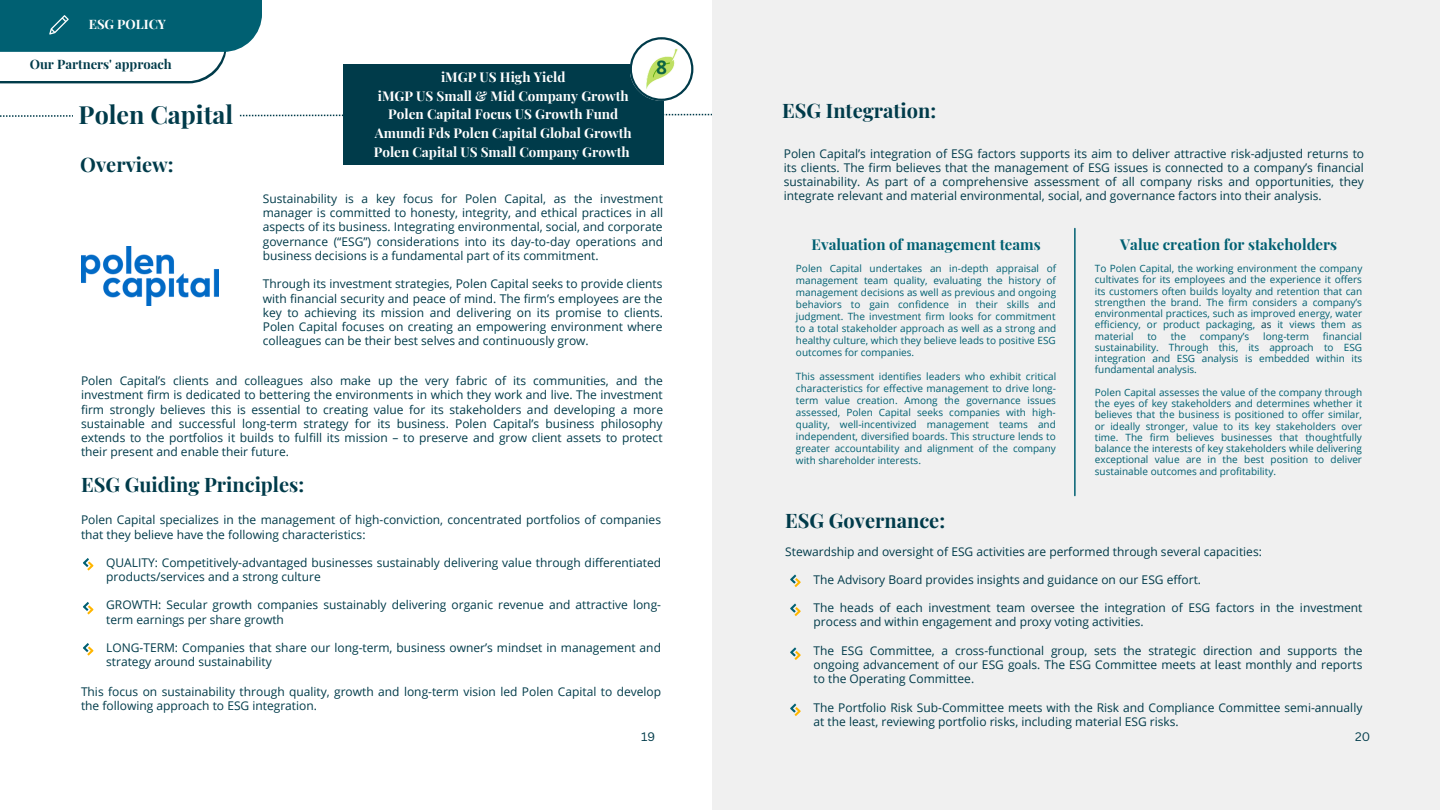
<style>
.page{position:relative;width:1440px;height:810px;background:#fff}
.page>*{position:absolute;margin:0;border:0;box-sizing:border-box;transform-origin:0 0}
.t1{font:700 25px "Playfair Display";color:#003b4a}
.t2{font:700 20px "Playfair Display";color:#003b4a}
.t3{font:700 15px "Playfair Display";color:#006072}
.t4{font:700 13.5px "Playfair Display";color:#fff}
.t5{font:700 13px "Playfair Display";color:#003b4a}
.t6{font:700 13px "Playfair Display";color:#fff}
.t7{font:12px/14.2px "Open Sans";color:#003b4a}
.t8{font:12px "Canva Sans";color:#003b4a}
.t9{font:10px/11.2px "Open Sans";color:#006072;text-align:justify}
.s1{color:#003b4a}
</style>
<div class="page">
<svg style="left:83px;top:558px;width:11px;height:13px"></svg>
<svg style="left:83px;top:602px;width:11px;height:13px"></svg>
<svg style="left:83px;top:643px;width:11px;height:13px"></svg>
<img style="left:82px;top:246px;width:137px;height:59px">
<svg style="left:0;top:114px;width:712px;height:3px"></svg>
<div style="left:712px;top:1px;width:728px;height:809px;background:#f0f0f0"></div>
<svg style="left:790px;top:574px;width:11px;height:13px"></svg>
<svg style="left:790px;top:647px;width:11px;height:13px"></svg>
<svg style="left:790px;top:703px;width:11px;height:13px"></svg>
<svg style="left:790px;top:604px;width:11px;height:12px"></svg>
<hr style="left:1074px;top:229px;width:2px;height:267px;background:#006072">
<svg style="left:0;top:52px;width:226px;height:31px"></svg>
<div style="left:0;top:0;width:225px;height:81px;background:#fff"></div>
<div style="left:0;top:0;width:262px;height:52px;background:#006072"></div>
<svg style="left:49px;top:15px;width:20px;height:20px"></svg>
<div style="left:343px;top:64px;width:320px;height:101px;background:#003b4a"></div>
<div style="left:73px;top:91px;width:166px;height:47px;background:#fff"></div>
<img style="left:630px;top:37px;width:64px;height:74px">
<p class="t6" style="left:89px;top:15px;width:79px">ESG POLICY</p>
<p class="t5" style="left:30px;top:55px;width:144px">Our Partners' approach</p>
<p class="t1" style="left:79px;top:97px;width:156px">Polen Capital</p>
<p class="t2" style="left:80px;top:150px;width:95px">Overview:</p>
<p class="t4" style="left:441px;top:67px;width:126px">iMGP US High Yield</p>
<p class="t4" style="left:378px;top:86px;width:253px">iMGP US Small &amp; Mid Company Growth</p>
<p class="t4" style="left:388px;top:105px;width:231px">Polen Capital Focus US Growth Fund</p>
<p class="t4" style="left:375px;top:124px;width:258px">Amundi Fds Polen Capital Global Growth</p>
<p class="t4" style="left:374px;top:142px;width:257px">Polen Capital US Small Company Growth</p>
<p class="t7" style="left:263px;top:191px;width:402px;text-align:justify">Sustainability is a key focus for Polen Capital, as the investment manager is committed to honesty, integrity, and ethical practices in all aspects of its business. Integrating environmental, social, and corporate governance (“ESG”) considerations into its day-to-day operations and business decisions is a fundamental part of its commitment.</p>
<p class="t7" style="left:263px;top:277px;width:402px;text-align:justify">Through its investment strategies, Polen Capital seeks to provide clients with financial security and peace of mind. The firm’s employees are the key to achieving its mission and delivering on its promise to clients.<br>Polen Capital focuses on creating an empowering environment where colleagues can be their best selves and continuously grow.</p>
<p class="t7" style="left:81px;top:373px;width:584px;text-align:justify">Polen Capital’s clients and colleagues also make up the very fabric of its communities, and the investment firm is dedicated to bettering the environments in which they work and live. The investment firm strongly believes this is essential to creating value for its stakeholders and developing a more sustainable and successful long-term strategy for its business. Polen Capital’s business philosophy extends to the portfolios it builds to fulfill its mission – to preserve and grow client assets to protect their present and enable their future.</p>
<p class="t2" style="left:81px;top:471px;width:225px">ESG Guiding Principles:</p>
<p class="t7" style="left:81px;top:513px;width:582px">Polen Capital specializes in the management of high-conviction, concentrated portfolios of companies that they believe have the following characteristics:</p>
<p class="t7" style="left:106px;top:555px;width:556px">QUALITY: Competitively-advantaged businesses sustainably delivering value through differentiated products/services and a strong culture</p>
<p class="t7" style="left:106px;top:598px;width:556px">GROWTH: Secular growth companies sustainably delivering organic revenue and attractive long&shy;term earnings per share growth</p>
<p class="t7" style="left:106px;top:640px;width:556px">LONG-TERM: Companies that share our long-term, business owner’s mindset in management and strategy around sustainability</p>
<p class="t7" style="left:81px;top:684px;width:582px">This focus on sustainability through quality, growth and long-term vision led Polen Capital to develop the following approach to ESG integration.</p>
<p class="t2" style="left:782px;top:97px;width:156px">ESG Integration:</p>
<p class="t7" style="left:784px;top:146px;width:582px;text-align:justify">Polen Capital’s integration of ESG factors supports its aim to deliver attractive risk-adjusted returns to its clients. The firm believes that the management of ESG issues is connected to a company’s financial sustainability. As part of a comprehensive assessment of all company risks and opportunities, they integrate relevant and material environmental, social, and governance factors into their analysis.</p>
<p class="t3" style="left:812px;top:234px;width:231px">Evaluation of management teams</p>
<p class="t3" style="left:1120px;top:234px;width:218px">Value creation for stakeholders</p>
<p class="t9" style="left:796px;top:262px;width:262px;line-height:12px">Polen Capital undertakes an in-depth appraisal of management team quality, evaluating the history of management decisions as well as previous and ongoing behaviors to gain confidence in their skills and judgment. The investment firm looks for commitment to a total stakeholder approach as well as a strong and healthy culture, which they believe leads to positive ESG outcomes for companies.</p>
<p class="t9" style="left:796px;top:370px;width:262px;line-height:12px">This assessment identifies leaders who exhibit critical characteristics for effective management to drive long&shy;term value creation. Among the governance issues assessed, Polen Capital seeks companies with high&shy;quality, well-incentivized management teams and independent, diversified boards. This structure lends to greater accountability and alignment of the company with shareholder interests.</p>
<p class="t9" style="left:1095px;top:263px;width:269px">To Polen Capital, the working environment the company cultivates for its employees and the experience it offers its customers often builds loyalty and retention that can strengthen the brand. The firm considers a company’s environmental practices, such as improved energy, water efficiency, or product packaging, <span class="s1">as</span> it views them as material</p>
<p class="t9" style="left:1095px;top:330px;width:269px;text-indent:228px">financial sustainability. Through this, its approach to ESG integration and ESG analysis is embedded within its fundamental analysis.</p>
<p class="t9" style="left:1095px;top:386px;width:269px">Polen Capital assesses the value of the company through the eyes of key stakeholders and determines whether it believes that the business is positioned to offer similar, or ideally stronger, value to its key stakeholders over time. The firm believes businesses that thoughtfully balance the interests of key stakeholders while delivering exceptional value are in the best position to deliver sustainable outcomes and profitability.</p>
<p class="t9" style="left:1147px;top:330px;width:11px">to</p>
<p class="t9" style="left:1171px;top:330px;width:17px">the</p>
<p class="t9" style="left:1200px;top:330px;width:51px">company’s</p>
<p class="t9" style="left:1263px;top:330px;width:47px">long-term</p>
<p class="t2" style="left:785px;top:506px;width:161px">ESG Governance:</p>
<p class="t7" style="left:785px;top:544px;width:478px">Stewardship and oversight of ESG activities are performed through several capacities:</p>
<p class="t7" style="left:814px;top:572px;width:389px">The Advisory Board provides insights and guidance on our ESG effort.</p>
<p class="t7" style="left:814px;top:600px;width:550px">The heads of each investment team oversee the integration of ESG factors in the investment process and within engagement and proxy voting activities.</p>
<p class="t7" style="left:814px;top:643px;width:550px;text-align:justify">The ESG Committee, a cross-functional group, sets the strategic direction and supports the ongoing advancement of our ESG goals. The ESG Committee meets at least monthly and reports to the Operating Committee.</p>
<p class="t7" style="left:814px;top:700px;width:550px">The Portfolio Risk Sub-Committee meets with the Risk and Compliance Committee semi-annually at the least, reviewing portfolio risks, including material ESG risks.</p>
<p class="t8" style="left:641px;top:728px;width:16px">19</p>
<p class="t8" style="left:1355px;top:728px;width:16px">20</p>
</div>
